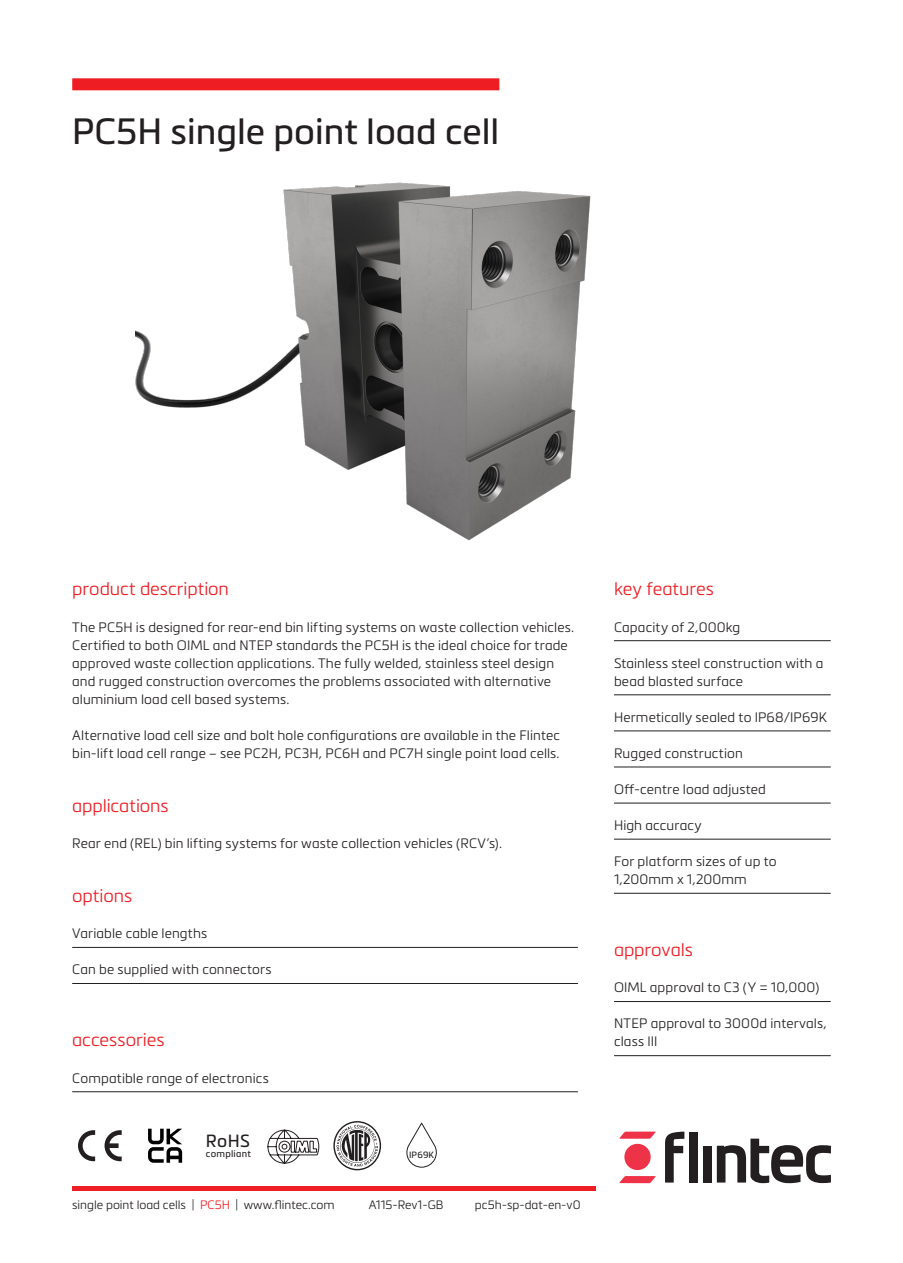
<style>
.page{position:relative;width:903px;height:1263px;background:#fff}
.page>*{position:absolute;margin:0;border:0;box-sizing:border-box;transform-origin:0 0}
.Heading{font:36px "Metronic Pro";color:#231f20}
.Subheading{font:300 18px "Metronic Pro";letter-spacing:-.005em;color:#ee1d23}
.t1{font:17.4px "Metronic Pro";color:#231f20}
.Paragraph{font:300 13.5px/18px "Metronic Pro";letter-spacing:.01em;color:#231f20}
.List{font:300 13.5px/18px "Metronic Pro";letter-spacing:.01em;color:#231f20}
.t2{font:300 12px "Metronic Pro";color:#231f20}
.t3{font:9.45px "Metronic Pro";letter-spacing:.025em;color:#231f20}
.t4{font:9px "Metronic Pro";letter-spacing:.025em;color:#231f20}
.s1{color:#ee1d23}
</style>
<div class="page">
<svg style="left:665px;top:1132px;width:19px;height:50px"></svg>
<div style="left:688px;top:1131px;width:9px;height:51px;background:#231f20"></div>
<div style="left:702px;top:1146px;width:9px;height:36px;background:#231f20"></div>
<svg style="left:716px;top:1138px;width:114px;height:45px"></svg>
<svg style="left:619px;top:1131px;width:36px;height:52px"></svg>
<div style="left:72px;top:1186px;width:523px;height:5px;background:#ee1d23"></div>
<svg style="left:104px;top:1130px;width:18px;height:31px"></svg>
<svg style="left:78px;top:1130px;width:17px;height:31px"></svg>
<svg style="left:148px;top:1129px;width:34px;height:34px"></svg>
<svg style="left:267px;top:1129px;width:52px;height:35px"></svg>
<svg style="left:333px;top:1121px;width:48px;height:49px"></svg>
<svg style="left:406px;top:1122px;width:31px;height:46px"></svg>
<img style="left:135px;top:182px;width:456px;height:359px">
<div style="left:72px;top:78px;width:427px;height:12px;background:#ee1d23"></div>
<hr style="left:72px;top:947px;width:505px;height:1px;background:#231f20">
<hr style="left:72px;top:983px;width:505px;height:1px;background:#231f20">
<hr style="left:72px;top:1091px;width:505px;height:1px;background:#231f20">
<hr style="left:613px;top:640px;width:217px;height:1px;background:#231f20">
<hr style="left:613px;top:694px;width:217px;height:1px;background:#231f20">
<hr style="left:613px;top:731px;width:217px;height:1px;background:#231f20">
<hr style="left:613px;top:767px;width:217px;height:1px;background:#231f20">
<hr style="left:613px;top:803px;width:217px;height:1px;background:#231f20">
<hr style="left:613px;top:839px;width:217px;height:1px;background:#231f20">
<hr style="left:613px;top:893px;width:217px;height:1px;background:#231f20">
<hr style="left:613px;top:1001px;width:217px;height:1px;background:#231f20">
<hr style="left:613px;top:1055px;width:217px;height:1px;background:#231f20">
<p class="Heading" style="left:72px;top:106px;width:428px">PC5H single point load cell</p>
<p class="Subheading" style="left:72px;top:577px;width:158px">product description</p>
<p class="Paragraph" style="left:72px;top:617px;width:503px">The PC5H is designed for rear-end bin lifting systems on waste collection vehicles.<br>Certified to both OIML and NTEP standards the PC5H is the ideal choice for trade approved waste collection applications. The fully welded, stainless steel design and rugged construction overcomes the problems associated with alternative aluminium load cell based systems.</p>
<p class="Paragraph" style="left:72px;top:725px;width:489px">Alternative load cell size and bolt hole configurations are available in the Flintec bin-lift load cell range – see PC2H, PC3H, PC6H and PC7H single point load cells.</p>
<p class="Subheading" style="left:72px;top:793px;width:98px">applications</p>
<p class="Paragraph" style="left:72px;top:834px;width:431px">Rear end (REL) bin lifting systems for waste collection vehicles (RCV’s).</p>
<p class="Subheading" style="left:72px;top:884px;width:61px">options</p>
<p class="List" style="left:72px;top:924px;width:136px">Variable cable lengths</p>
<p class="List" style="left:72px;top:960px;width:201px">Can be supplied with connectors</p>
<p class="Subheading" style="left:72px;top:1028px;width:94px">accessories</p>
<p class="List" style="left:72px;top:1068px;width:198px">Compatible range of electronics</p>
<p class="t1" style="left:206px;top:1128px;width:46px">RoHS</p>
<p class="t3" style="left:206px;top:1147px;width:46px">compliant</p>
<p class="t4" style="left:409px;top:1148px;width:27px">IP69K</p>
<p class="t2" style="left:72px;top:1196px;width:264px">single point load cells | <span class="s1">PC5H</span> | www.flintec.com</p>
<p class="t2" style="left:368px;top:1196px;width:76px">A115-Rev1-GB</p>
<p class="t2" style="left:474px;top:1196px;width:107px">pc5h-sp-dat-en-v0</p>
<p class="Subheading" style="left:613px;top:577px;width:101px">key features</p>
<p class="List" style="left:613px;top:617px;width:128px">Capacity of 2,000kg</p>
<p class="List" style="left:613px;top:653px;width:211px">Stainless steel construction with a bead blasted surface</p>
<p class="List" style="left:613px;top:707px;width:214px">Hermetically sealed to IP68/IP69K</p>
<p class="List" style="left:613px;top:743px;width:130px">Rugged construction</p>
<p class="List" style="left:613px;top:779px;width:153px">Off-centre load adjusted</p>
<p class="List" style="left:613px;top:816px;width:89px">High accuracy</p>
<p class="List" style="left:613px;top:852px;width:164px">For platform sizes of up to<br>1,200mm x 1,200mm</p>
<p class="Subheading" style="left:613px;top:938px;width:80px">approvals</p>
<p class="List" style="left:613px;top:978px;width:207px">OIML approval to C3 (Y = 10,000)</p>
<p class="List" style="left:613px;top:1014px;width:214px">NTEP approval to 3000d intervals, class III</p>
</div>
